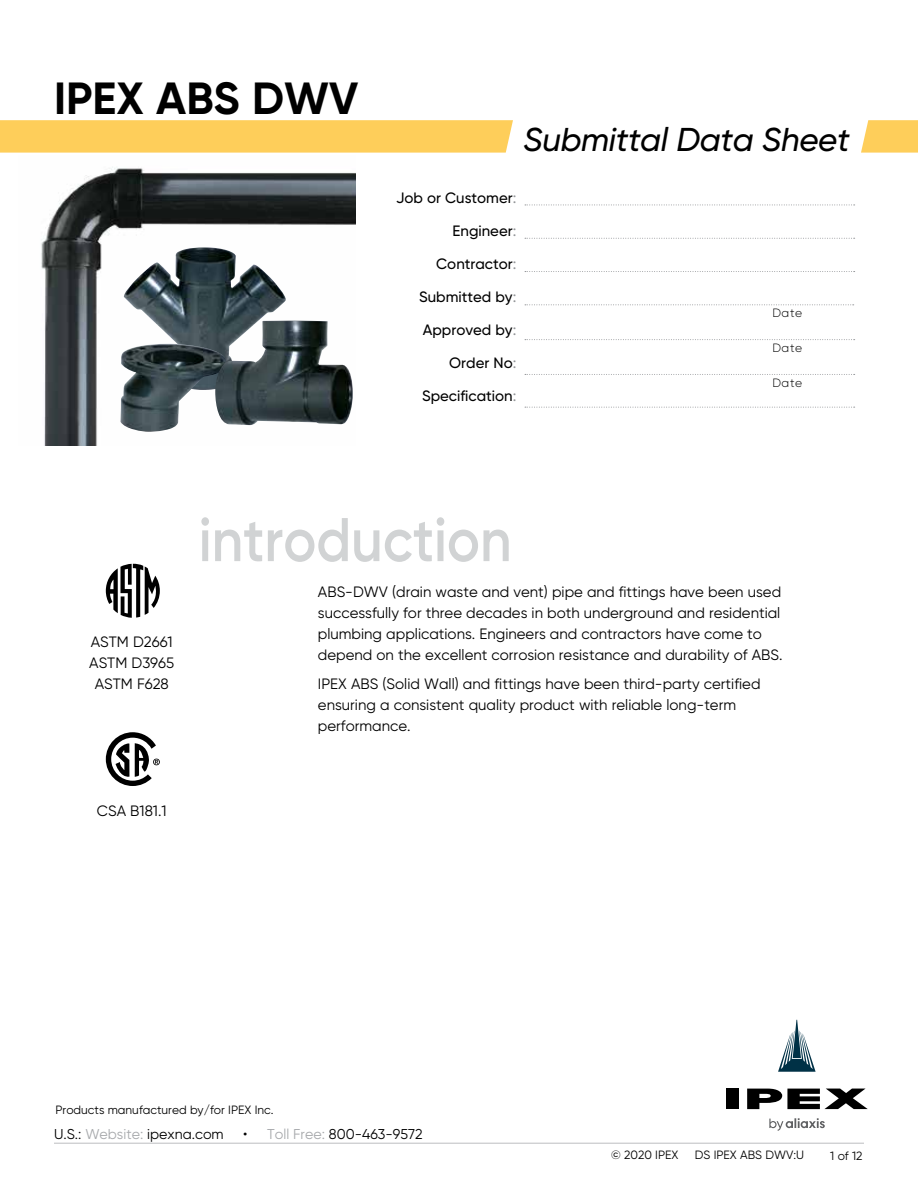
<style>
.page{position:relative;width:918px;height:1188px;background:#fff}
.page>*{position:absolute;margin:0;border:0;box-sizing:border-box;transform-origin:0 0}
.t1{font:600 61.5px "Gilroy";color:#d1d3d4;scale:.9 1}
.t2{font:700 45px "Gilroy";color:#000}
.t3{font:italic 500 33px "Gilroy";letter-spacing:-.01em;color:#000}
.t4{font:15px/21px "Gilroy";color:#000}
.t5{font:500 15px "Gilroy";color:#000}
.t6{font:14.25px "Gilroy";color:#000}
.t7{font:12px "Gilroy";color:#000}
.t8{font:300 12px "Gilroy";letter-spacing:.05em;color:#000}
.s1{color:#939598}
.s2{color:#a7a9ac}
</style>
<div class="page">
<svg style="left:861px;top:120px;width:57px;height:33px;background:#fed167"></svg>
<div style="left:0;top:120px;width:513px;height:33px;background:#fece5a"></div>
<svg style="left:525px;top:205px;width:330px;height:1px"></svg>
<svg style="left:525px;top:238px;width:330px;height:1px"></svg>
<svg style="left:525px;top:271px;width:330px;height:1px"></svg>
<svg style="left:525px;top:304px;width:329px;height:1px"></svg>
<svg style="left:525px;top:339px;width:330px;height:1px"></svg>
<svg style="left:525px;top:374px;width:330px;height:1px"></svg>
<svg style="left:525px;top:407px;width:330px;height:1px"></svg>
<div style="left:726px;top:1089px;width:13px;height:20px;background:#000"></div>
<svg style="left:747px;top:1089px;width:121px;height:20px"></svg>
<svg style="left:778px;top:1020px;width:38px;height:52px"></svg>
<svg style="left:769px;top:1118px;width:56px;height:13px"></svg>
<hr style="left:54px;top:1143px;width:810px;height:1px;background:#bcbec0">
<img style="left:41px;top:167px;width:314px;height:279px">
<svg style="left:106px;top:564px;width:54px;height:54px"></svg>
<svg style="left:106px;top:732px;width:54px;height:54px"></svg>
<img style="left:121px;top:247px;width:165px;height:97px">
<img style="left:120px;top:344px;width:106px;height:88px">
<img style="left:215px;top:321px;width:138px;height:104px">
<h2 class="t2" style="left:54px;top:71px;width:306px">IPEX ABS DWV</h2>
<h3 class="t3" style="left:523px;top:119px;width:328px">Submittal Data Sheet</h3>
<p class="t5" style="left:396px;top:189px;width:122px">Job or Customer<span class="s1">:</span></p>
<p class="t5" style="left:453px;top:222px;width:65px">Engineer<span class="s1">:</span></p>
<p class="t5" style="left:436px;top:255px;width:82px">Contractor<span class="s1">:</span></p>
<p class="t5" style="left:419px;top:288px;width:99px">Submitted by<span class="s1">:</span></p>
<p class="t5" style="left:423px;top:321px;width:95px">Approved by<span class="s1">:</span></p>
<p class="t5" style="left:449px;top:354px;width:69px">Order No<span class="s1">:</span></p>
<p class="t5" style="left:422px;top:387px;width:96px">Specification<span class="s1">:</span></p>
<p class="t8" style="left:772px;top:306px;width:31px">Date</p>
<p class="t8" style="left:772px;top:341px;width:31px">Date</p>
<p class="t8" style="left:772px;top:376px;width:31px">Date</p>
<h1 class="t1" style="left:199px;top:501px;width:349px">introduction</h1>
<p class="t4" style="left:89px;top:631px;width:87px;text-align:center">ASTM D2661<br>ASTM D3965<br>ASTM F628</p>
<p class="t4" style="left:97px;top:800px;width:71px">CSA B181.1</p>
<p class="t4" style="left:318px;top:581px;width:466px">ABS-DWV (drain waste and vent) pipe and fittings have been used successfully for three decades in both underground and residential plumbing applications. Engineers and contractors have come to depend on the excellent corrosion resistance and durability of ABS.</p>
<p class="t4" style="left:318px;top:673px;width:444px">IPEX ABS (Solid Wall) and fittings have been third-party certified ensuring a consistent quality product with reliable long-term performance.</p>
<p class="t7" style="left:56px;top:1102px;width:220px">Products manufactured by/for IPEX Inc.</p>
<p class="t6" style="left:54px;top:1125px;width:171px">U.S.: <span class="s2">Website:</span> ipexna.com</p>
<p class="t6" style="left:243px;top:1125px;width:181px">• <span class="s2">Toll Free:</span> 800-463-9572</p>
<p class="t7" style="left:611px;top:1147px;width:69px">© 2020 IPEX</p>
<p class="t7" style="left:695px;top:1147px;width:111px">DS IPEX ABS DWV:U</p>
<p class="t7" style="left:830px;top:1149px;width:34px">1 of 12</p>
</div>
